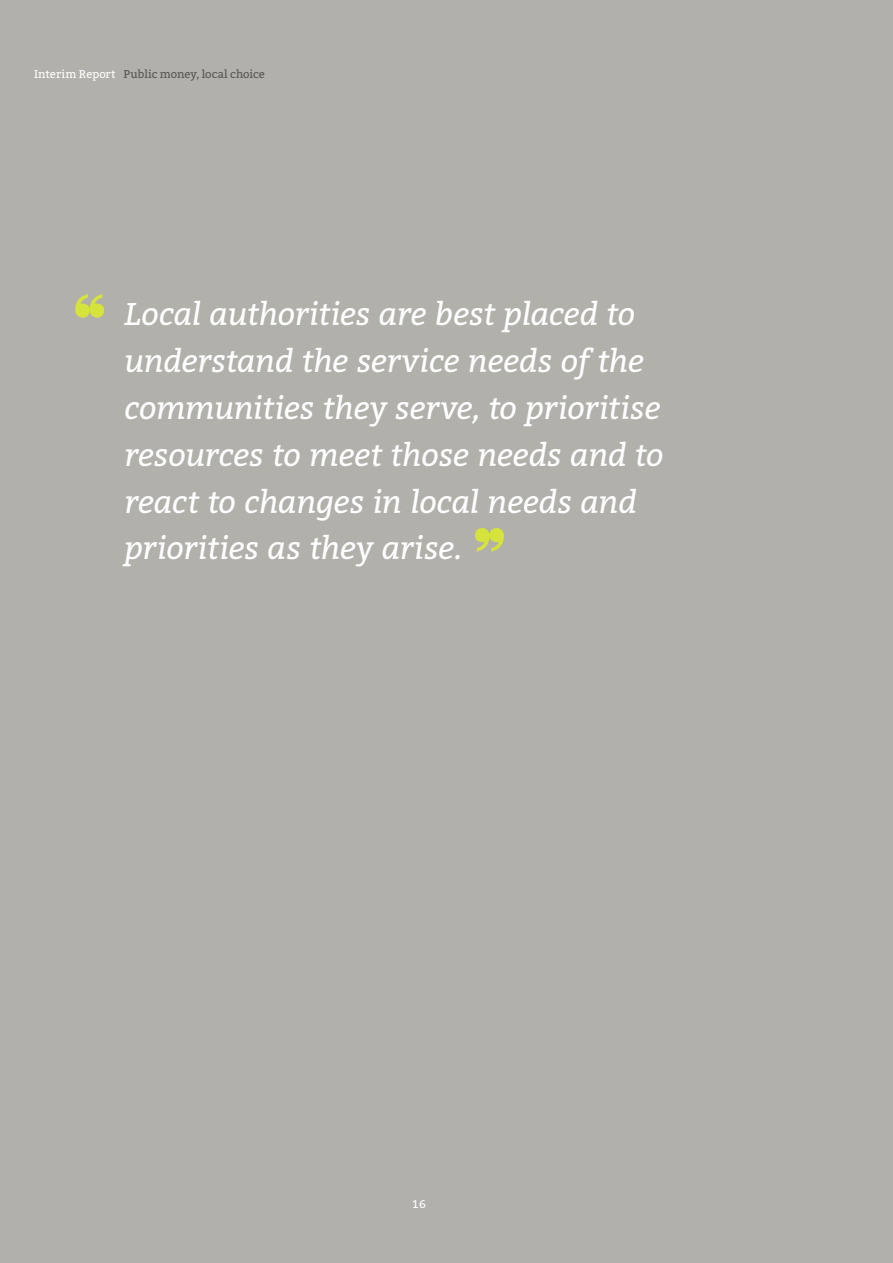
<style>
.page{position:relative;width:893px;height:1263px;background:#b1b0aa}
.page>*{position:absolute;margin:0;border:0;box-sizing:border-box;transform-origin:0 0}
.Headlines{font:italic 31.5px/46.8px "Bitter";letter-spacing:-.005em;color:#fff}
.t1{font:11.25px "Bitter";letter-spacing:.005em;color:#575756}
.t2{font:11.25px "Bitter";color:#fff}
.s1{color:#fff}
.s2{font-family:"Meiryo";font-style:normal;font-size:66px;color:#d6e33c}
</style>
<div class="page">
<p class="t1" style="left:34px;top:66px;width:233px"><span class="s1">Interim Report</span> Public money, local choice</p>
<p class="Headlines" style="left:124px;top:290px;width:541px;text-indent:-52px"><span class="s2">❝</span> Local authorities are best placed to understand the service needs of the communities they serve, to prioritise resources to meet those needs and to react to changes in local needs and priorities as they arise. <span class="s2">❞</span></p>
<p class="t2" style="left:413px;top:1196px;width:15px">16</p>
</div>
